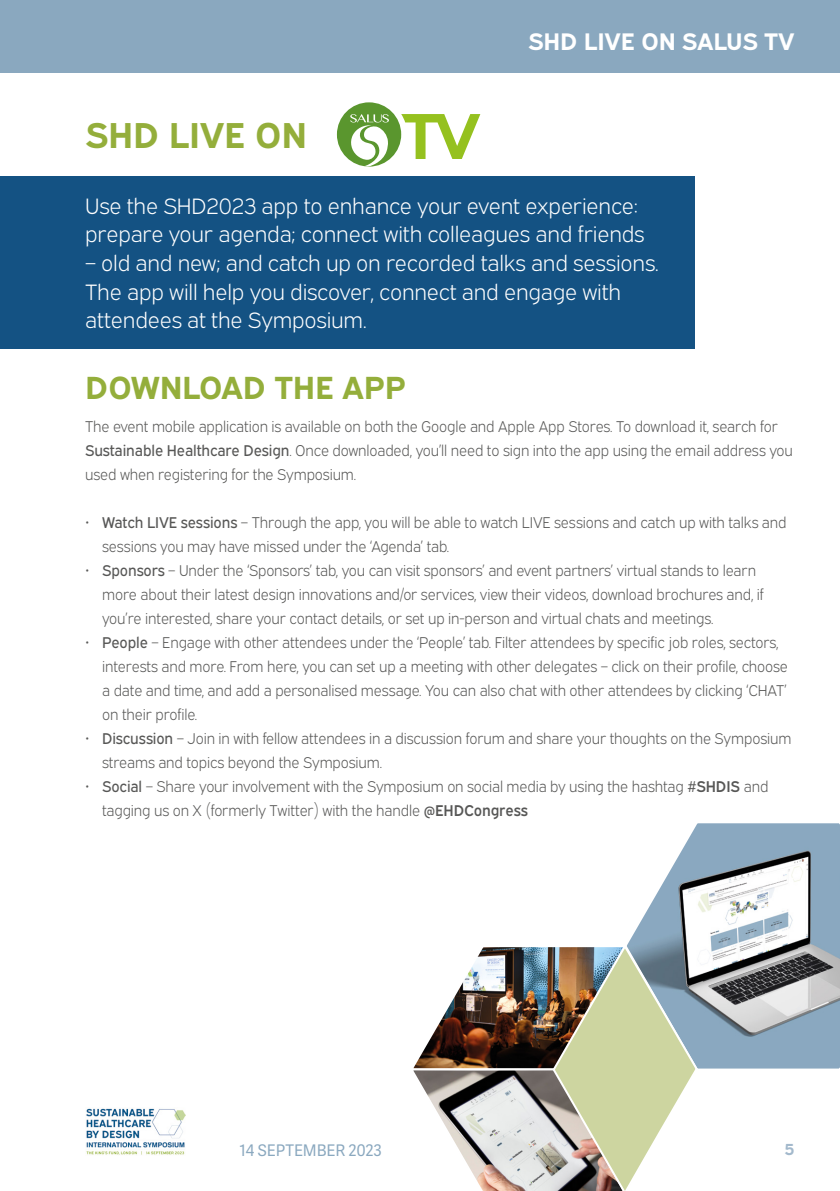
<style>
.page{position:relative;width:840px;height:1191px;background:#fff}
.page>*{position:absolute;margin:0;border:0;box-sizing:border-box;transform-origin:0 0}
.t1{font:700 36px "Expressway Rg";letter-spacing:-.01em;color:#94ae3b}
.t2{font:700 32px "Expressway Rg";letter-spacing:-.01em;color:#94ae3b}
.t3{font:700 24px "Expressway Rg";letter-spacing:-.01em;color:#fff}
.t4{font:22.2px/28.6px "Expressway Lt";letter-spacing:-.01em;color:#fff}
.t5{font:16px "Adelle Sans";color:#8aa8bf}
.t6{font:700 16px "Expressway Rg";color:#a3b9cc}
.t7{font:15.6px/24px "Expressway Lt";letter-spacing:-.01em;color:#575756;scale:.95 1}
.s1{font-family:"Expressway Rg"}
.s2{font-family:"Expressway Sb"}
</style>
<div class="page">
<img style="left:86px;top:1108px;width:99px;height:47px">
<div style="left:0;top:0;width:839px;height:73px;background:#8aa8bf"></div>
<svg style="left:401px;top:114px;width:79px;height:45px"></svg>
<div style="left:337px;top:102px;width:64px;height:65px;background:#5a962e;border-radius:50%"></div>
<svg style="left:349px;top:114px;width:39px;height:53px"></svg>
<div style="left:0;top:176px;width:694px;height:173px;background:#145283"></div>
<svg style="left:628px;top:823px;width:211px;height:246px"></svg>
<img style="left:413px;top:943px;width:286px;height:248px">
<h1 class="t1" style="left:85px;top:107px;width:223px">SHD LIVE ON</h1>
<h3 class="t3" style="left:527px;top:22px;width:268px">SHD LIVE ON SALUS TV</h3>
<h3 class="t3" style="left:657px;top:22px;width:138px">ABSTRAC S</h3>
<h3 class="t4" style="left:85px;top:189px;width:560px">Use the SHD2023 app to enhance your event experience: prepare your agenda; connect with colleagues and friends</h3>
<h3 class="t4" style="left:85px;top:246px;width:574px">– old and new; and catch up on recorded talks and sessions.<br>The app will help you discover, connect and engage with attendees at the Symposium.</h3>
<h2 class="t2" style="left:85px;top:362px;width:322px">DOWNLOAD THE APP</h2>
<p class="t7" style="left:85px;top:413px;width:746px">The event mobile application is available on both the Google and Apple App Stores. To download it, search for<br><span class="s1">Sustainable Healthcare Design</span>. Once downloaded, you’ll need to sign into the app using the email address you used when registering for the Symposium.</p>
<p class="t7" style="left:102px;top:509px;width:721px;text-indent:-17px"><span class="s1">• Watch LIVE sessions</span> – Through the app, you will be able to watch LIVE sessions and catch up with talks and sessions you may have missed under the ‘Agenda’ tab.</p>
<p class="t7" style="left:102px;top:557px;width:698px;text-indent:-17px"><span class="s1">• Sponsors</span> – Under the ‘Sponsors’ tab, you can visit sponsors’ and event partners’ virtual stands to learn more about their latest design innovations and/or services, view their videos, download brochures and, if you’re interested, share your contact details, or set up in-person and virtual chats and meetings.</p>
<p class="t7" style="left:102px;top:629px;width:723px;text-indent:-17px"><span class="s1">• People</span> – Engage with other attendees under the ‘People’ tab. Filter attendees by specific job roles, sectors, interests and more. From here, you can set up a meeting with other delegates – click on their profile, choose a date and time, and add a personalised message. You can also chat with other attendees by clicking ‘CHAT’ on their profile.</p>
<p class="t7" style="left:102px;top:725px;width:726px;text-indent:-17px"><span class="s1">• Discussion</span> – Join in with fellow attendees in a discussion forum and share your thoughts on the Symposium streams and topics beyond the Symposium.</p>
<p class="t7" style="left:102px;top:773px;width:702px;text-indent:-17px"><span class="s1">• Social</span> – Share your involvement with the Symposium on social media by using the hashtag <span class="s2">#SHDIS</span> and tagging us on X (formerly Twitter) with the handle <span class="s2">@EHDCongress</span></p>
<p class="t5" style="left:239px;top:1138px;width:144px">14 SEPTEMBER 2023</p>
<p class="t6" style="left:784px;top:1137px;width:12px">5</p>
</div>
